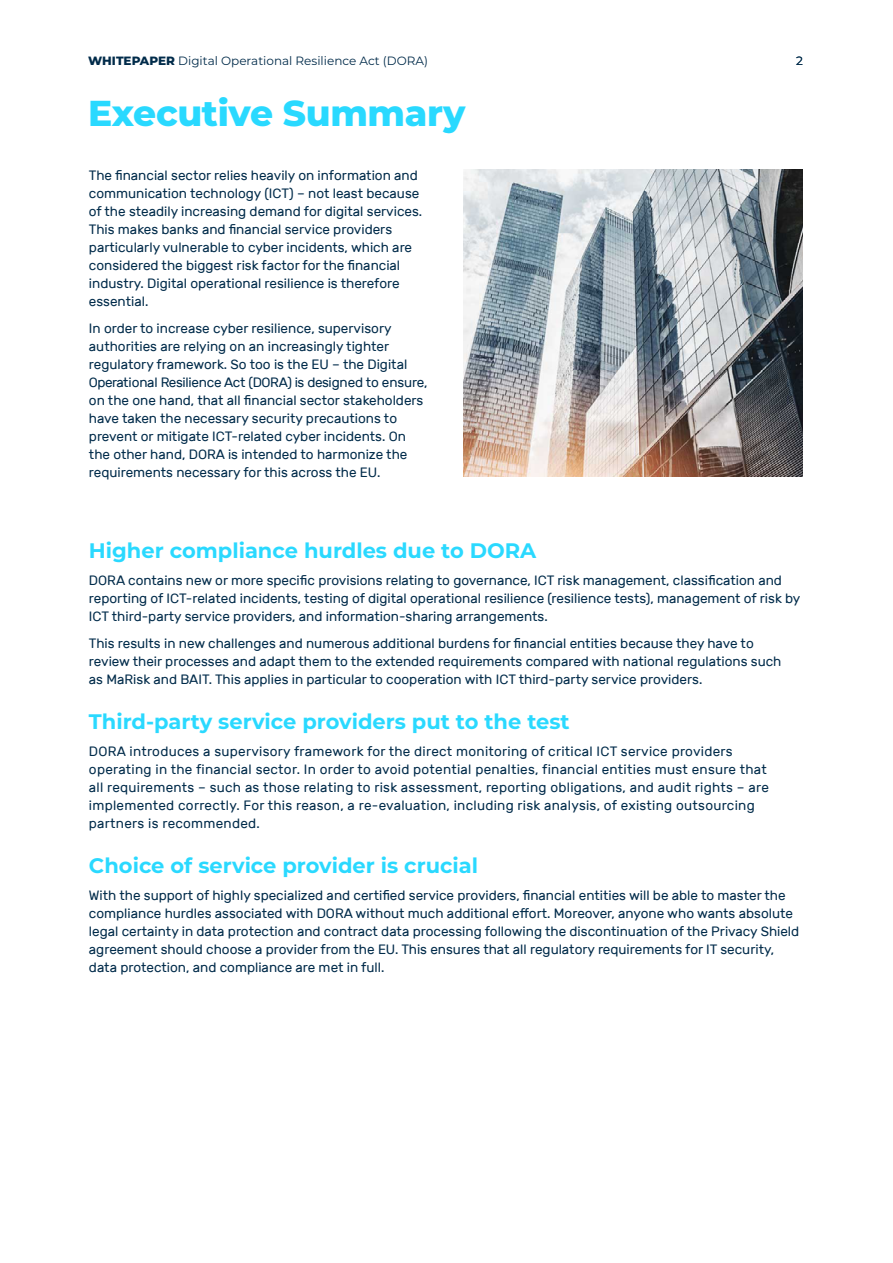
<style>
.page{position:relative;width:893px;height:1263px;background:#fff}
.page>*{position:absolute;margin:0;border:0;box-sizing:border-box;transform-origin:0 0}
.t1{font:800 36px "Montserrat";letter-spacing:-.01em;color:#29d9ff}
.t2{font:700 21px "Montserrat";color:#2ad9ff}
.t3{font:13.5px/18px "Rubik";color:#002b4a}
.t4{font:13.5px/18px "Rubik";letter-spacing:.02em;color:#002b4a}
.t5{font:12px "Montserrat";color:#002b4a}
.s1{font-weight:800}
</style>
<div class="page">
<img style="left:463px;top:169px;width:340px;height:308px">
<p class="t5" style="left:88px;top:52px;width:341px"><span class="s1">WHITEPAPER</span> Digital Operational Resilience Act (DORA)</p>
<p class="t5" style="left:796px;top:52px;width:8px">2</p>
<h1 class="t1" style="left:88px;top:87px;width:379px">Executive Summary</h1>
<p class="t3" style="left:89px;top:167px;width:335px">The financial sector relies heavily on information and communication technology (ICT) – not least because of the steadily increasing demand for digital services.<br>This makes banks and financial service providers particularly vulnerable to cyber incidents, which are considered the biggest risk factor for the financial industry. Digital operational resilience is therefore essential.</p>
<p class="t3" style="left:89px;top:320px;width:340px">In order to increase cyber resilience, supervisory authorities are relying on an increasingly tighter regulatory framework. So too is the EU – the Digital Operational Resilience Act (DORA) is designed to ensure, on the one hand, that all financial sector stakeholders have taken the necessary security precautions to prevent or mitigate ICT-related cyber incidents. On the other hand, DORA is intended to harmonize the requirements necessary for this across the EU.</p>
<h2 class="t2" style="left:89px;top:535px;width:449px">Higher compliance hurdles due to DORA</h2>
<p class="t3" style="left:89px;top:572px;width:713px">DORA contains new or more specific provisions relating to governance, ICT risk management, classification and reporting of ICT-related incidents, testing of digital operational resilience (resilience tests), management of risk by<br>ICT third-party service providers, and information-sharing arrangements.</p>
<p class="t3" style="left:89px;top:635px;width:694px">This results in new challenges and numerous additional burdens for financial entities because they have to review their processes and adapt them to the extended requirements compared with national regulations such as MaRisk and BAIT. This applies in particular to cooperation with ICT third-party service providers.</p>
<h2 class="t2" style="left:89px;top:706px;width:482px">Third-party service providers put to the test</h2>
<p class="t4" style="left:89px;top:743px;width:681px">DORA introduces a supervisory framework for the direct monitoring of critical ICT service providers operating in the financial sector. In order to avoid potential penalties, financial entities must ensure that all requirements – such as those relating to risk assessment, reporting obligations, and audit rights – are implemented correctly. For this reason, a re-evaluation, including risk analysis, of existing outsourcing partners is recommended.</p>
<h2 class="t2" style="left:89px;top:850px;width:391px">Choice of service provider is crucial</h2>
<p class="t3" style="left:89px;top:887px;width:712px">With the support of highly specialized and certified service providers, financial entities will be able to master the compliance hurdles associated with DORA without much additional effort. Moreover, anyone who wants absolute legal certainty in data protection and contract data processing following the discontinuation of the Privacy Shield agreement should choose a provider from the EU. This ensures that all regulatory requirements for IT security, data protection, and compliance are met in full.</p>
</div>
